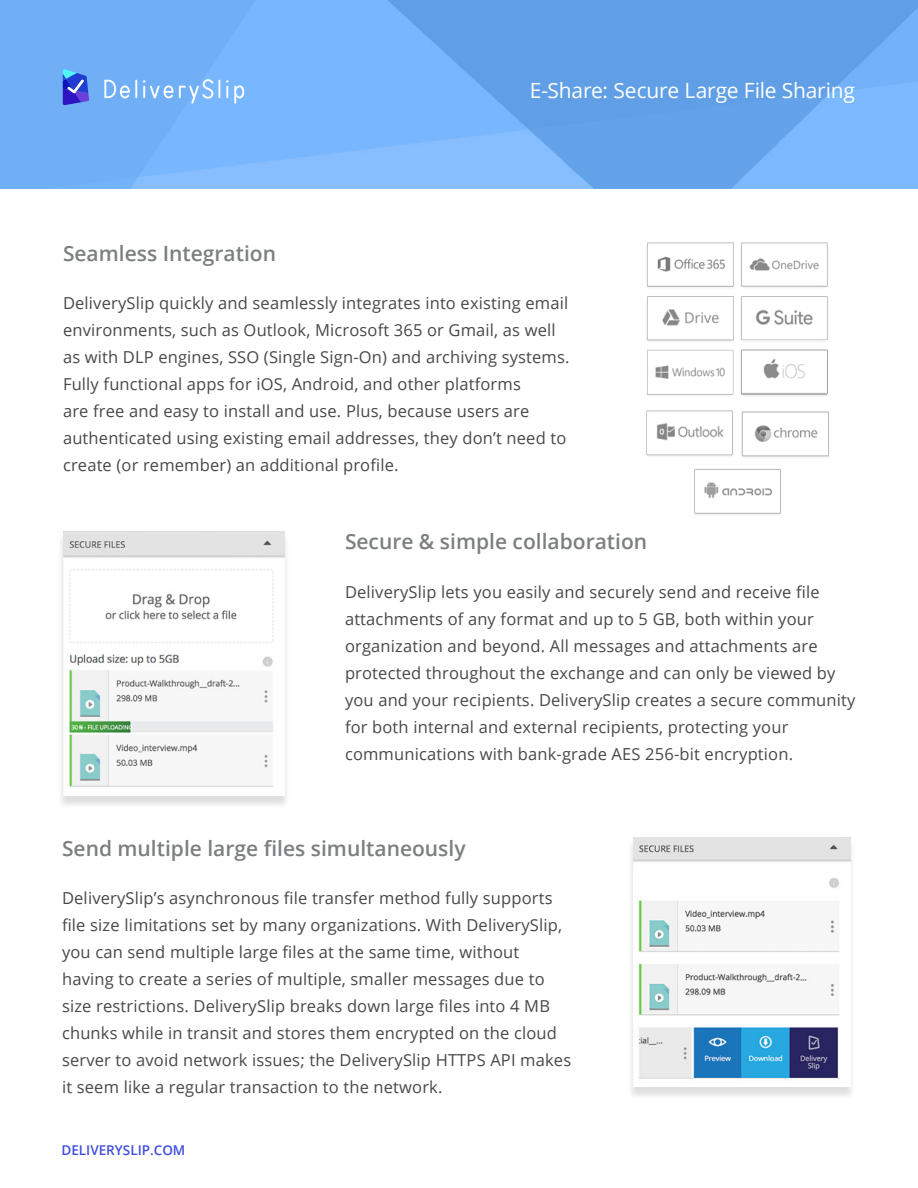
<style>
.page{position:relative;width:918px;height:1188px;background:#fff}
.page>*{position:absolute;margin:0;border:0;box-sizing:border-box;transform-origin:0 0}
.t1{font:600 21px "Open Sans";color:#7b7f80}
.t2{font:21px "Open Sans";letter-spacing:-.01em;color:#fff}
.t3{font:16.5px/27px "Open Sans";letter-spacing:.01em;color:#484848}
.t4{font:600 13.5px "Open Sans";color:#3d4dde}
</style>
<div class="page">
<img style="left:0;top:0;width:918px;height:189px">
<svg style="left:104px;top:73px;width:141px;height:31px;background:#86bcf9"></svg>
<svg style="left:63px;top:63px;width:27px;height:42px"></svg>
<img style="left:646px;top:243px;width:88px;height:98px">
<img style="left:647px;top:349px;width:87px;height:46px">
<img style="left:740px;top:243px;width:88px;height:153px">
<img style="left:694px;top:469px;width:87px;height:46px">
<img style="left:646px;top:411px;width:87px;height:45px">
<img style="left:741px;top:411px;width:88px;height:46px">
<div style="left:57px;top:533px;width:233px;height:276px;background:#000;opacity:.13"></div>
<img style="left:63px;top:531px;width:222px;height:265px">
<div style="left:627px;top:839px;width:229px;height:261px;background:#000;opacity:.13"></div>
<img style="left:633px;top:837px;width:217px;height:249px">
<p class="t2" style="left:530px;top:75px;width:327px">E-Share: Secure Large File Sharing</p>
<p class="t1" style="left:63px;top:239px;width:215px">Seamless Integration</p>
<p class="t3" style="left:63px;top:289px;width:508px">DeliverySlip quickly and seamlessly integrates into existing email environments, such as Outlook, Microsoft 365 or Gmail, as well as with DLP engines, SSO (Single Sign-On) and archiving systems.<br>Fully functional apps for iOS, Android, and other platforms<br>are free and easy to install and use. Plus, because users are authenticated using existing email addresses, they don’t need to create (or remember) an additional profile.</p>
<p class="t1" style="left:345px;top:527px;width:304px">Secure &amp; simple collaboration</p>
<p class="t3" style="left:345px;top:578px;width:512px">DeliverySlip lets you easily and securely send and receive file attachments of any format and up to 5 GB, both within your organization and beyond. All messages and attachments are protected throughout the exchange and can only be viewed by you and your recipients. DeliverySlip creates a secure community for both internal and external recipients, protecting your communications with bank-grade AES 256-bit encryption.</p>
<p class="t1" style="left:62px;top:834px;width:405px">Send multiple large files simultaneously</p>
<p class="t3" style="left:62px;top:884px;width:511px">DeliverySlip’s asynchronous file transfer method fully supports file size limitations set by many organizations. With DeliverySlip, you can send multiple large files at the same time, without having to create a series of multiple, smaller messages due to size restrictions. DeliverySlip breaks down large files into 4 MB chunks while in transit and stores them encrypted on the cloud server to avoid network issues; the DeliverySlip HTTPS API makes it seem like a regular transaction to the network.</p>
<p class="t4" style="left:62px;top:1141px;width:125px">DELIVERYSLIP.COM</p>
</div>
